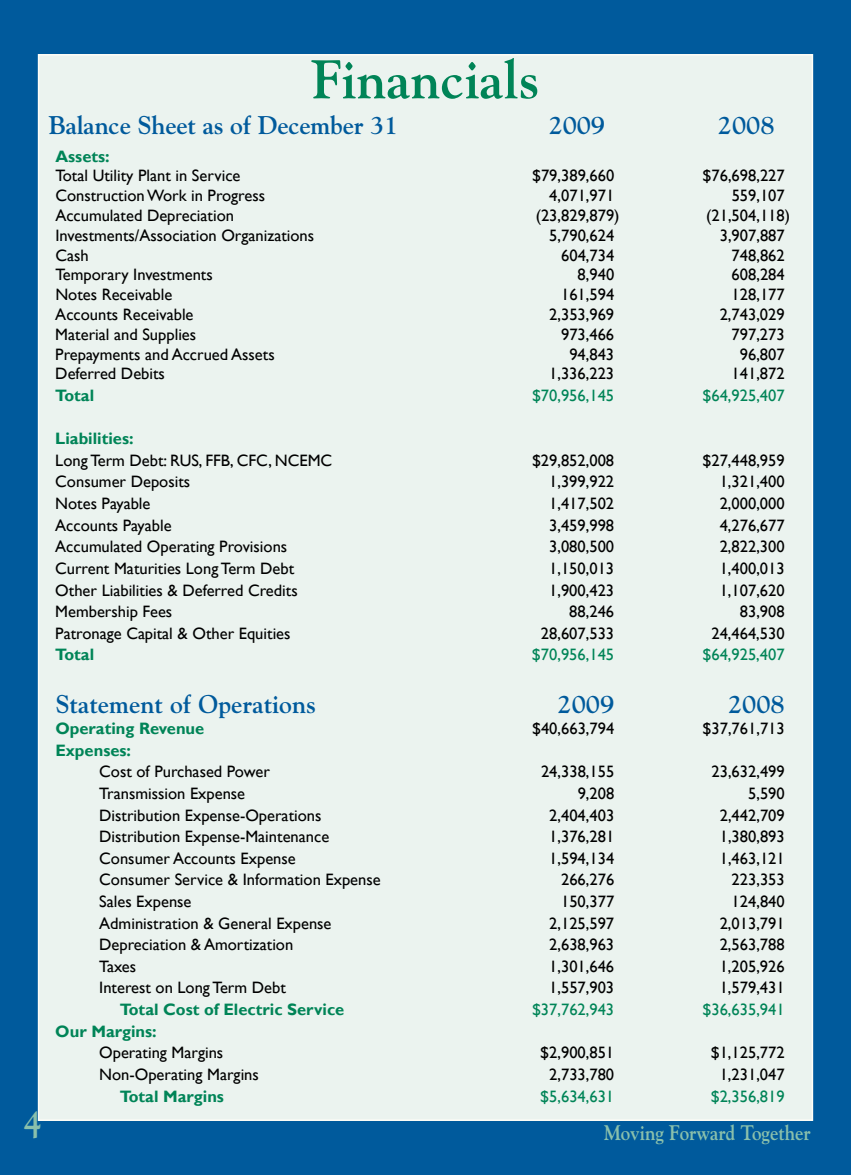
<style>
.page{position:relative;width:851px;height:1175px;background:#fff}
.page>*{position:absolute;margin:0;border:0;box-sizing:border-box;transform-origin:0 0}
.t1{font:700 54px "Goudy";color:#008457}
.t2{font:700 36px "Goudy";color:#8ac0ac;scale:.9 1}
.t3{font:700 25.5px "Goudy";color:#005a9c}
.t4{font:700 21px "Goudy";color:#8ac0ac;scale:.9 1}
.t5{font:16.5px "Gill Sans";color:#000}
.t6{font:700 16.5px "Gill Sans";color:#008457}
.t7{font:16.5px "Gill Sans";color:#008457}
</style>
<div class="page">
<div style="left:0;top:0;width:850px;height:1174px;background:#005a9c"></div>
<div style="left:38px;top:54px;width:775px;height:1066px;background:#ebf3ef;border:2px solid #fffef7"></div>
<h2 class="t2" style="left:24px;top:1101px;width:22px">4</h2>
<h1 class="t1" style="left:311px;top:47px;width:230px">Financials</h1>
<h3 class="t3" style="left:49px;top:110px;width:351px">Balance Sheet as of December 31</h3>
<h3 class="t3" style="left:549px;top:110px;width:57px">2009</h3>
<h3 class="t3" style="left:717px;top:110px;width:58px">2008</h3>
<p class="t6" style="left:55px;top:146px;width:56px">Assets:</p>
<p class="t5" style="left:55px;top:166px;width:186px">Total Utility Plant in Service</p>
<p class="t5" style="left:532px;top:166px;width:84px">$79,389,660</p>
<p class="t5" style="left:702px;top:166px;width:84px">$76,698,227</p>
<p class="t5" style="left:55px;top:186px;width:211px">Construction Work in Progress</p>
<p class="t5" style="left:549px;top:186px;width:66px">4,071,971</p>
<p class="t5" style="left:731px;top:186px;width:55px">559,107</p>
<p class="t5" style="left:55px;top:206px;width:180px">Accumulated Depreciation</p>
<p class="t5" style="left:535px;top:206px;width:85px">(23,829,879)</p>
<p class="t5" style="left:706px;top:206px;width:85px">(21,504,118)</p>
<p class="t5" style="left:55px;top:226px;width:260px">Investments/Association Organizations</p>
<p class="t5" style="left:549px;top:226px;width:66px">5,790,624</p>
<p class="t5" style="left:719px;top:226px;width:66px">3,907,887</p>
<p class="t5" style="left:55px;top:245px;width:35px">Cash</p>
<p class="t5" style="left:561px;top:245px;width:55px">604,734</p>
<p class="t5" style="left:731px;top:245px;width:55px">748,862</p>
<p class="t5" style="left:55px;top:265px;width:159px">Temporary Investments</p>
<p class="t5" style="left:577px;top:265px;width:38px">8,940</p>
<p class="t5" style="left:731px;top:265px;width:55px">608,284</p>
<p class="t5" style="left:55px;top:285px;width:118px">Notes Receivable</p>
<p class="t5" style="left:561px;top:285px;width:55px">161,594</p>
<p class="t5" style="left:731px;top:285px;width:55px">128,177</p>
<p class="t5" style="left:55px;top:305px;width:140px">Accounts Receivable</p>
<p class="t5" style="left:549px;top:305px;width:66px">2,353,969</p>
<p class="t5" style="left:719px;top:305px;width:66px">2,743,029</p>
<p class="t5" style="left:55px;top:325px;width:142px">Material and Supplies</p>
<p class="t5" style="left:561px;top:325px;width:55px">973,466</p>
<p class="t5" style="left:731px;top:325px;width:55px">797,273</p>
<p class="t5" style="left:55px;top:344px;width:221px">Prepayments and Accrued Assets</p>
<p class="t5" style="left:569px;top:344px;width:46px">94,843</p>
<p class="t5" style="left:739px;top:344px;width:46px">96,807</p>
<p class="t5" style="left:55px;top:364px;width:111px">Deferred Debits</p>
<p class="t5" style="left:549px;top:364px;width:66px">1,336,223</p>
<p class="t5" style="left:731px;top:364px;width:55px">141,872</p>
<p class="t6" style="left:55px;top:385px;width:40px">Total</p>
<p class="t7" style="left:532px;top:386px;width:84px">$70,956,145</p>
<p class="t7" style="left:702px;top:386px;width:84px">$64,925,407</p>
<p class="t6" style="left:55px;top:429px;width:80px">Liabilities:</p>
<p class="t5" style="left:55px;top:451px;width:278px">Long Term Debt: RUS, FFB, CFC, NCEMC</p>
<p class="t5" style="left:532px;top:451px;width:84px">$29,852,008</p>
<p class="t5" style="left:702px;top:451px;width:84px">$27,448,959</p>
<p class="t5" style="left:55px;top:472px;width:136px">Consumer Deposits</p>
<p class="t5" style="left:549px;top:472px;width:66px">1,399,922</p>
<p class="t5" style="left:719px;top:472px;width:66px">1,321,400</p>
<p class="t5" style="left:55px;top:494px;width:97px">Notes Payable</p>
<p class="t5" style="left:549px;top:494px;width:66px">1,417,502</p>
<p class="t5" style="left:719px;top:494px;width:66px">2,000,000</p>
<p class="t5" style="left:55px;top:515px;width:118px">Accounts Payable</p>
<p class="t5" style="left:549px;top:515px;width:66px">3,459,998</p>
<p class="t5" style="left:719px;top:515px;width:66px">4,276,677</p>
<p class="t5" style="left:55px;top:537px;width:233px">Accumulated Operating Provisions</p>
<p class="t5" style="left:549px;top:537px;width:66px">3,080,500</p>
<p class="t5" style="left:719px;top:537px;width:66px">2,822,300</p>
<p class="t5" style="left:55px;top:559px;width:240px">Current Maturities Long Term Debt</p>
<p class="t5" style="left:549px;top:559px;width:66px">1,150,013</p>
<p class="t5" style="left:719px;top:559px;width:66px">1,400,013</p>
<p class="t5" style="left:55px;top:580px;width:244px">Other Liabilities &amp; Deferred Credits</p>
<p class="t5" style="left:549px;top:580px;width:66px">1,900,423</p>
<p class="t5" style="left:719px;top:580px;width:66px">1,107,620</p>
<p class="t5" style="left:55px;top:602px;width:118px">Membership Fees</p>
<p class="t5" style="left:569px;top:602px;width:46px">88,246</p>
<p class="t5" style="left:739px;top:602px;width:46px">83,908</p>
<p class="t5" style="left:55px;top:623px;width:237px">Patronage Capital &amp; Other Equities</p>
<p class="t5" style="left:541px;top:623px;width:75px">28,607,533</p>
<p class="t5" style="left:711px;top:623px;width:75px">24,464,530</p>
<p class="t6" style="left:55px;top:645px;width:40px">Total</p>
<p class="t7" style="left:532px;top:645px;width:84px">$70,956,145</p>
<p class="t7" style="left:702px;top:645px;width:84px">$64,925,407</p>
<h3 class="t3" style="left:55px;top:688px;width:262px">Statement of Operations</h3>
<h3 class="t3" style="left:557px;top:688px;width:58px">2009</h3>
<h3 class="t3" style="left:728px;top:688px;width:58px">2008</h3>
<p class="t6" style="left:55px;top:718px;width:150px">Operating Revenue</p>
<p class="t5" style="left:532px;top:719px;width:84px">$40,663,794</p>
<p class="t5" style="left:702px;top:719px;width:84px">$37,761,713</p>
<p class="t6" style="left:55px;top:740px;width:77px">Expenses:</p>
<p class="t5" style="left:99px;top:762px;width:172px">Cost of Purchased Power</p>
<p class="t5" style="left:541px;top:762px;width:75px">24,338,155</p>
<p class="t5" style="left:711px;top:762px;width:75px">23,632,499</p>
<p class="t5" style="left:99px;top:784px;width:147px">Transmission Expense</p>
<p class="t5" style="left:577px;top:784px;width:38px">9,208</p>
<p class="t5" style="left:748px;top:784px;width:38px">5,590</p>
<p class="t5" style="left:99px;top:805px;width:224px">Distribution Expense-Operations</p>
<p class="t5" style="left:549px;top:805px;width:66px">2,404,403</p>
<p class="t5" style="left:719px;top:805px;width:66px">2,442,709</p>
<p class="t5" style="left:99px;top:827px;width:231px">Distribution Expense-Maintenance</p>
<p class="t5" style="left:549px;top:827px;width:66px">1,376,281</p>
<p class="t5" style="left:719px;top:827px;width:66px">1,380,893</p>
<p class="t5" style="left:99px;top:848px;width:198px">Consumer Accounts Expense</p>
<p class="t5" style="left:549px;top:848px;width:66px">1,594,134</p>
<p class="t5" style="left:719px;top:848px;width:66px">1,463,121</p>
<p class="t5" style="left:99px;top:870px;width:283px">Consumer Service &amp; Information Expense</p>
<p class="t5" style="left:561px;top:870px;width:55px">266,276</p>
<p class="t5" style="left:731px;top:870px;width:55px">223,353</p>
<p class="t5" style="left:99px;top:892px;width:94px">Sales Expense</p>
<p class="t5" style="left:561px;top:892px;width:55px">150,377</p>
<p class="t5" style="left:731px;top:892px;width:55px">124,840</p>
<p class="t5" style="left:99px;top:913px;width:234px">Administration &amp; General Expense</p>
<p class="t5" style="left:549px;top:913px;width:66px">2,125,597</p>
<p class="t5" style="left:719px;top:913px;width:66px">2,013,791</p>
<p class="t5" style="left:99px;top:935px;width:196px">Depreciation &amp; Amortization</p>
<p class="t5" style="left:549px;top:935px;width:66px">2,638,963</p>
<p class="t5" style="left:719px;top:935px;width:66px">2,563,788</p>
<p class="t5" style="left:99px;top:956px;width:38px">Taxes</p>
<p class="t5" style="left:549px;top:956px;width:66px">1,301,646</p>
<p class="t5" style="left:719px;top:956px;width:66px">1,205,926</p>
<p class="t5" style="left:99px;top:978px;width:188px">Interest on Long Term Debt</p>
<p class="t5" style="left:549px;top:978px;width:66px">1,557,903</p>
<p class="t5" style="left:719px;top:978px;width:66px">1,579,431</p>
<p class="t6" style="left:120px;top:999px;width:226px">Total Cost of Electric Service</p>
<p class="t7" style="left:532px;top:1000px;width:84px">$37,762,943</p>
<p class="t7" style="left:702px;top:1000px;width:84px">$36,635,941</p>
<p class="t6" style="left:55px;top:1021px;width:103px">Our Margins:</p>
<p class="t5" style="left:99px;top:1043px;width:126px">Operating Margins</p>
<p class="t5" style="left:540px;top:1043px;width:75px">$2,900,851</p>
<p class="t5" style="left:710px;top:1043px;width:75px">$1,125,772</p>
<p class="t5" style="left:99px;top:1064px;width:161px">Non-Operating Margins</p>
<p class="t5" style="left:549px;top:1064px;width:66px">2,733,780</p>
<p class="t5" style="left:719px;top:1064px;width:66px">1,231,047</p>
<p class="t6" style="left:120px;top:1086px;width:106px">Total Margins</p>
<p class="t7" style="left:540px;top:1086px;width:75px">$5,634,631</p>
<p class="t7" style="left:710px;top:1086px;width:75px">$2,356,819</p>
<p class="t4" style="left:604px;top:1120px;width:231px">Moving Forward Together</p>
</div>
